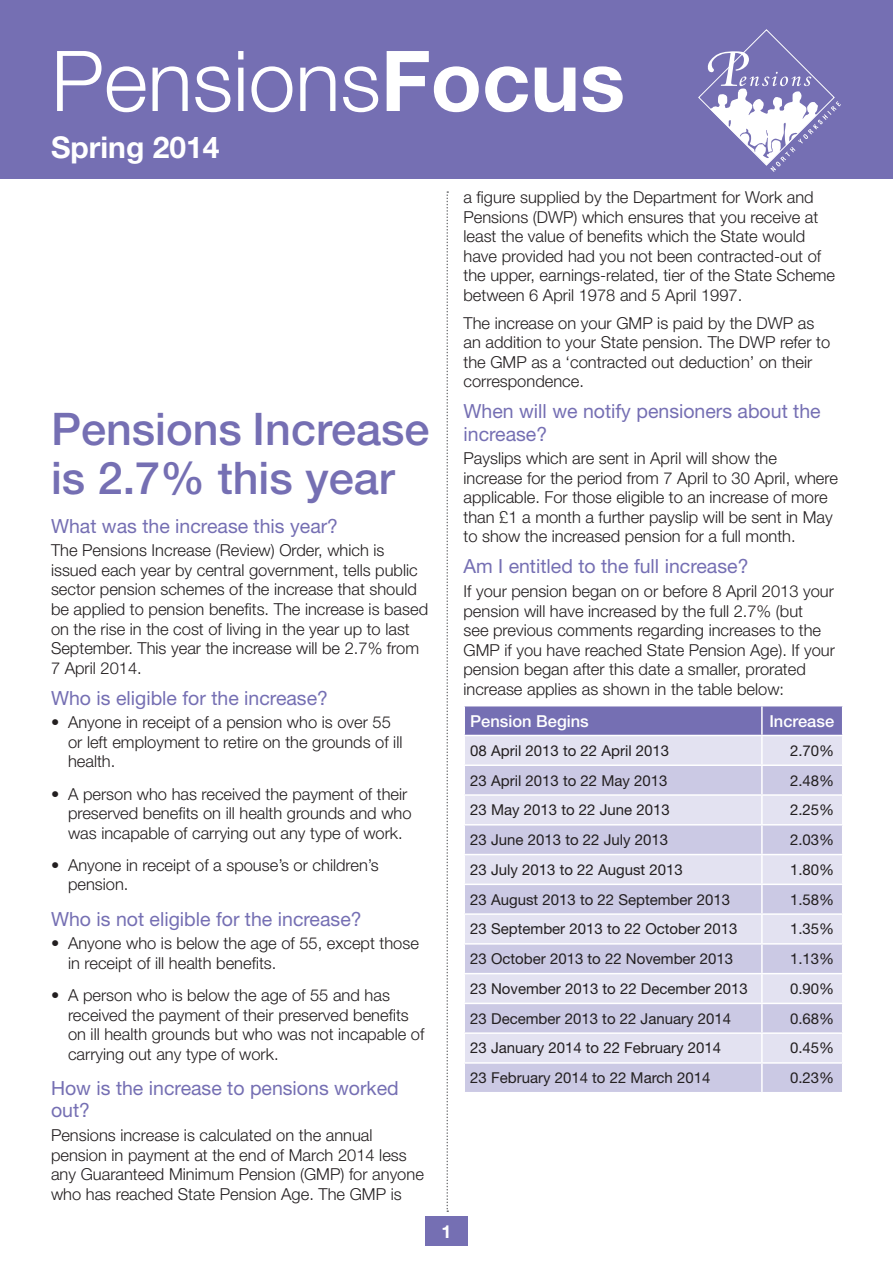
<style>
.page{position:relative;width:893px;height:1263px;background:#fff}
.page>*{position:absolute;margin:0;border:0;box-sizing:border-box;transform-origin:0 0}
.t1{font:300 84px "Helvetica Neue LT Std";color:#fff}
.t2{font:500 45px/49.5px "Helvetica Neue LT Std";color:#756fb3}
.t3{font:700 30px "Helvetica Neue LT Std";color:#fff}
.t4{font:19.5px/22.5px "Helvetica Neue LT Std";color:#756fb3}
.t5{font:700 18px "Helvetica Neue LT Std";color:#fff}
.t6{font:300 16.5px/19.5px "Helvetica Neue LT Std";color:#231f20}
.t7{font:500 16.5px "Helvetica Neue LT Std";color:#fff}
.t8{font:15px "Helvetica Neue LT Std";color:#231f20}
.s1{font-weight:700}
</style>
<div class="page">
<div style="left:425px;top:1216px;width:43px;height:30px;background:#756fb3"></div>
<div style="left:0;top:0;width:893px;height:179px;background:#756fb3"></div>
<svg style="left:698px;top:29px;width:143px;height:143px"></svg>
<svg style="left:464px;top:706px;width:379px;height:386px;background:#d2d0e7"></svg>
<svg style="left:446px;top:191px;width:2px;height:1021px"></svg>
<h1 class="t1" style="left:51px;top:30px;width:576px">Pensions<span class="s1">Focus</span></h1>
<h3 class="t3" style="left:51px;top:128px;width:170px">Spring 2014</h3>
<h2 class="t2" style="left:51px;top:403px;width:380px">Pensions Increase is 2.7% this year</h2>
<p class="t4" style="left:51px;top:514px;width:289px">What was the increase this year?</p>
<p class="t6" style="left:51px;top:540px;width:379px">The Pensions Increase (Review) Order, which is issued each year by central government, tells public sector pension schemes of the increase that should be applied to pension benefits. The increase is based on the rise in the cost of living in the year up to last September. This year the increase will be 2.7% from 7 April 2014.</p>
<p class="t4" style="left:51px;top:686px;width:278px">Who is eligible for the increase?</p>
<p class="t6" style="left:68px;top:712px;width:336px;text-indent:-17px">• Anyone in receipt of a pension who is over 55 or left employment to retire on the grounds of ill health.</p>
<p class="t6" style="left:68px;top:783px;width:345px;text-indent:-17px">• A person who has received the payment of their preserved benefits on ill health grounds and who was incapable of carrying out any type of work.</p>
<p class="t6" style="left:68px;top:855px;width:312px;text-indent:-17px">• Anyone in receipt of a spouse’s or children’s pension.</p>
<p class="t4" style="left:51px;top:907px;width:312px">Who is not eligible for the increase?</p>
<p class="t6" style="left:68px;top:933px;width:352px;text-indent:-17px">• Anyone who is below the age of 55, except those in receipt of ill health benefits.</p>
<p class="t6" style="left:68px;top:985px;width:358px;text-indent:-17px">• A person who is below the age of 55 and has received the payment of their preserved benefits on ill health grounds but who was not incapable of carrying out any type of work.</p>
<p class="t4" style="left:51px;top:1076px;width:349px">How is the increase to pensions worked out?</p>
<p class="t6" style="left:51px;top:1125px;width:374px">Pensions increase is calculated on the annual pension in payment at the end of March 2014 less any Guaranteed Minimum Pension (GMP) for anyone who has reached State Pension Age. The GMP is</p>
<p class="t5" style="left:441px;top:1220px;width:12px">1</p>
<p class="t6" style="left:463px;top:187px;width:373px">a figure supplied by the Department for Work and Pensions (DWP) which ensures that you receive at least the value of benefits which the State would have provided had you not been contracted-out of the upper, earnings-related, tier of the State Scheme between 6 April 1978 and 5 April 1997.</p>
<p class="t6" style="left:463px;top:313px;width:368px">The increase on your GMP is paid by the DWP as an addition to your State pension. The DWP refer to the GMP as a ‘contracted out deduction’ on their correspondence.</p>
<p class="t4" style="left:463px;top:400px;width:359px">When will we notify pensioners about the increase?</p>
<p class="t6" style="left:463px;top:448px;width:376px">Payslips which are sent in April will show the increase for the period from 7 April to 30 April, where applicable. For those eligible to an increase of more than £1 a month a further payslip will be sent in May to show the increased pension for a full month.</p>
<p class="t4" style="left:463px;top:555px;width:286px">Am I entitled to the full increase?</p>
<p class="t6" style="left:463px;top:581px;width:373px">If your pension began on or before 8 April 2013 your pension will have increased by the full 2.7% (but<br>see previous comments regarding increases to the GMP if you have reached State Pension Age). If your pension began after this date a smaller, prorated increase applies as shown in the table below:</p>
<p class="t7" style="left:470px;top:711px;width:120px">Pension Begins</p>
<p class="t7" style="left:769px;top:711px;width:66px">Increase</p>
<p class="t8" style="left:470px;top:741px;width:200px">08 April 2013 to 22 April 2013</p>
<p class="t8" style="left:790px;top:741px;width:46px">2.70%</p>
<p class="t8" style="left:470px;top:771px;width:199px">23 April 2013 to 22 May 2013</p>
<p class="t8" style="left:790px;top:771px;width:46px">2.48%</p>
<p class="t8" style="left:470px;top:801px;width:201px">23 May 2013 to 22 June 2013</p>
<p class="t8" style="left:790px;top:801px;width:46px">2.25%</p>
<p class="t8" style="left:470px;top:831px;width:199px">23 June 2013 to 22 July 2013</p>
<p class="t8" style="left:790px;top:831px;width:46px">2.03%</p>
<p class="t8" style="left:470px;top:860px;width:214px">23 July 2013 to 22 August 2013</p>
<p class="t8" style="left:790px;top:860px;width:46px">1.80%</p>
<p class="t8" style="left:470px;top:890px;width:261px">23 August 2013 to 22 September 2013</p>
<p class="t8" style="left:790px;top:890px;width:46px">1.58%</p>
<p class="t8" style="left:470px;top:920px;width:269px">23 September 2013 to 22 October 2013</p>
<p class="t8" style="left:790px;top:920px;width:46px">1.35%</p>
<p class="t8" style="left:470px;top:950px;width:264px">23 October 2013 to 22 November 2013</p>
<p class="t8" style="left:790px;top:950px;width:46px">1.13%</p>
<p class="t8" style="left:470px;top:979px;width:279px">23 November 2013 to 22 December 2013</p>
<p class="t8" style="left:790px;top:979px;width:46px">0.90%</p>
<p class="t8" style="left:470px;top:1009px;width:262px">23 December 2013 to 22 January 2014</p>
<p class="t8" style="left:790px;top:1009px;width:46px">0.68%</p>
<p class="t8" style="left:470px;top:1039px;width:252px">23 January 2014 to 22 February 2014</p>
<p class="t8" style="left:790px;top:1039px;width:46px">0.45%</p>
<p class="t8" style="left:470px;top:1069px;width:242px">23 February 2014 to 22 March 2014</p>
<p class="t8" style="left:790px;top:1069px;width:46px">0.23%</p>
</div>
